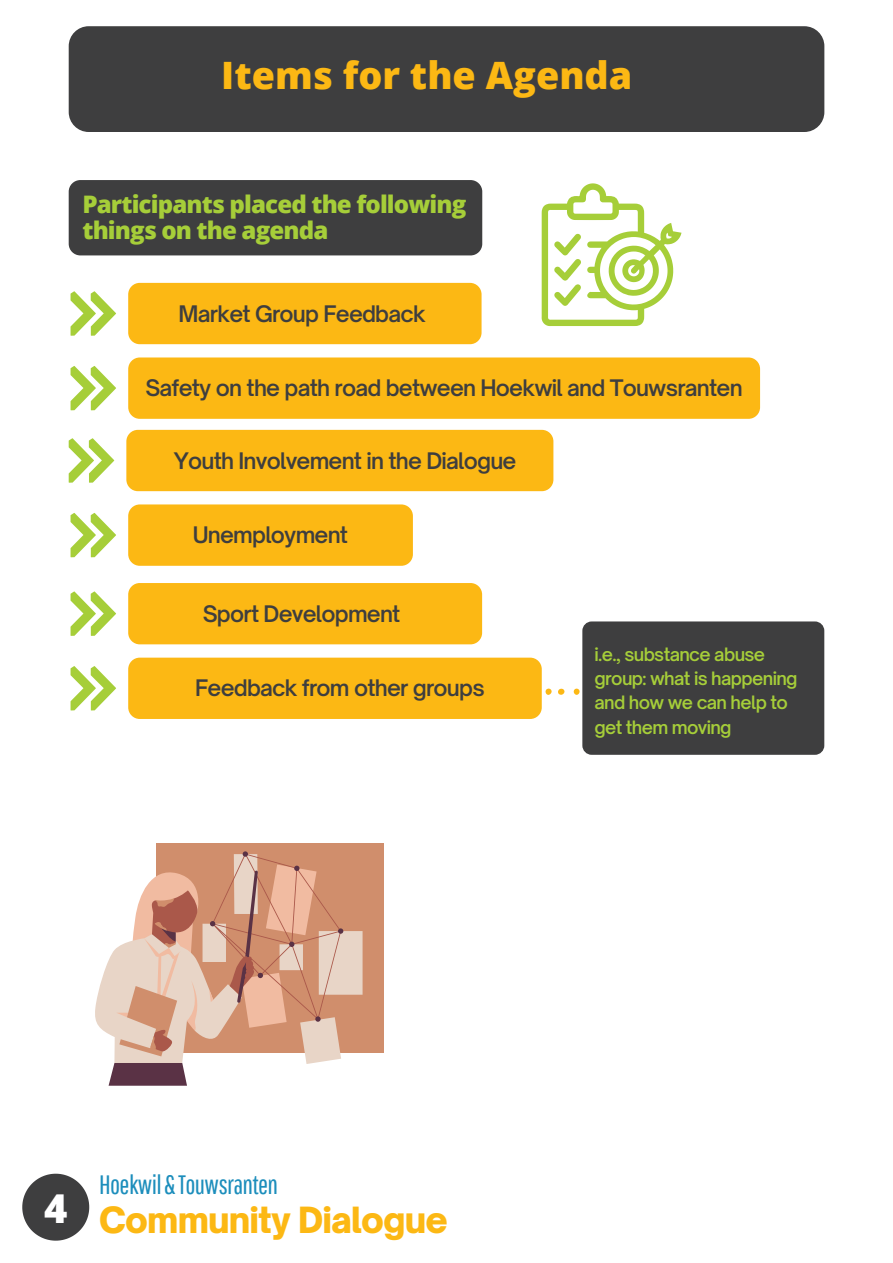
<style>
.page{position:relative;width:893px;height:1263px;background:#fff}
.page>*{position:absolute;margin:0;border:0;box-sizing:border-box;transform-origin:0 0}
.t1{font:800 37.72px "Open Sans";color:#fcb814}
.t2{font:900 34.58px "Open Sauce One";letter-spacing:-.025em;color:#fcb814}
.t3{font:26.62px "Pathway Gothic One";letter-spacing:-.025em;color:#1d8ebc}
.t4{font:800 24.15px/26.4px "Open Sans";letter-spacing:-.035em;color:#a6ce39}
.t5{font:600 21.83px "Open Sauce One";letter-spacing:-.035em;color:#3e3e3f}
.t6{font:600 17.62px/24.2px "Open Sauce One";letter-spacing:-.035em;color:#a6ce39}
</style>
<div class="page">
<svg style="left:22px;top:1174px;width:67px;height:66px"></svg>
<div style="left:69px;top:180px;width:413px;height:75px;background:#3e3e3f;border-radius:12px"></div>
<div style="left:128px;top:283px;width:353px;height:61px;background:#fcb814;border-radius:12px"></div>
<div style="left:69px;top:26px;width:755px;height:106px;background:#3e3e3f;border-radius:20px"></div>
<svg style="left:541px;top:183px;width:140px;height:143px"></svg>
<div style="left:157px;top:843px;width:227px;height:209px;background:#d08e6c"></div>
<svg style="left:95px;top:930px;width:267px;height:123px;fill:#e8d5c7"></svg>
<svg style="left:109px;top:851px;width:234px;height:235px"></svg>
<svg style="left:71px;top:291px;width:45px;height:45px"></svg>
<div style="left:128px;top:357px;width:632px;height:62px;background:#fcb814;border-radius:12px"></div>
<svg style="left:71px;top:366px;width:45px;height:44px"></svg>
<div style="left:126px;top:430px;width:427px;height:61px;background:#fcb814;border-radius:12px"></div>
<svg style="left:69px;top:438px;width:45px;height:45px"></svg>
<div style="left:128px;top:504px;width:285px;height:62px;background:#fcb814;border-radius:12px"></div>
<svg style="left:71px;top:513px;width:45px;height:44px"></svg>
<div style="left:128px;top:583px;width:354px;height:61px;background:#fcb814;border-radius:12px"></div>
<svg style="left:71px;top:591px;width:45px;height:45px"></svg>
<svg style="left:558px;top:689px;width:6px;height:6px"></svg>
<svg style="left:545px;top:689px;width:6px;height:6px"></svg>
<svg style="left:574px;top:689px;width:5px;height:6px"></svg>
<div style="left:128px;top:658px;width:414px;height:61px;background:#fcb814;border-radius:12px"></div>
<svg style="left:71px;top:666px;width:45px;height:44px"></svg>
<div style="left:582px;top:621px;width:242px;height:134px;background:#3e3e3f;border-radius:9px"></div>
<h1 class="t1" style="left:221px;top:48px;width:412px">Items for the Agenda</h1>
<p class="t4" style="left:82px;top:190px;width:385px">Participants placed the following things on the agenda</p>
<p class="t5" style="left:179px;top:300px;width:249px">Market Group Feedback</p>
<p class="t5" style="left:145px;top:374px;width:599px">Safety on the path road between Hoekwil and Touwsranten</p>
<p class="t5" style="left:174px;top:447px;width:344px">Youth Involvement in the Dialogue</p>
<p class="t5" style="left:193px;top:522px;width:157px">Unemployment</p>
<p class="t5" style="left:203px;top:600px;width:199px">Sport Development</p>
<p class="t5" style="left:195px;top:674px;width:291px">Feedback from other groups</p>
<p class="t6" style="left:594px;top:642px;width:205px">i.e., substance abuse group: what is happening and how we can help to get them moving</p>
<p class="t3" style="left:99px;top:1168px;width:180px">Hoekwil&amp;Touwsranten</p>
<h2 class="t2" style="left:44px;top:1198px;width:405px"><sup>4</sup> Community Dialogue</h2>
</div>
